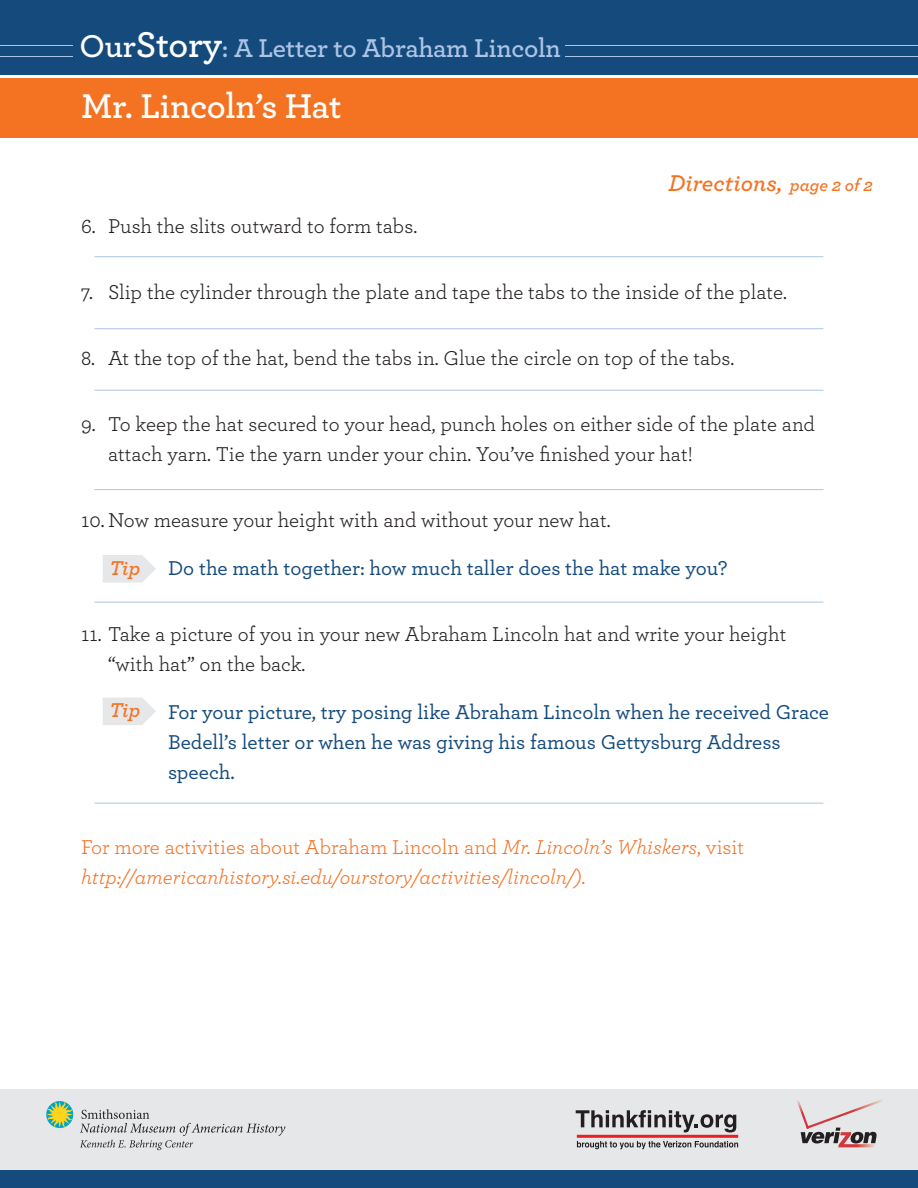
<style>
.page{position:relative;width:918px;height:1188px;background:#fff}
.page>*{position:absolute;margin:0;border:0;box-sizing:border-box;transform-origin:0 0}
.t1{font:600 36px "Archer";letter-spacing:-.01em;color:#fff}
.t2{font:600 27px "Archer";letter-spacing:-.015em;color:#adc4e5}
.t3{font:italic 600 24px "Archer";color:#f47323}
.t4{font:21px/30px "Archer";color:#231f20}
.t5{font:500 21px/30px "Archer";color:#144a7c}
.t6{font:italic 21px/30px "Archer";color:#f47323}
.t7{font:italic 600 21px "Archer";letter-spacing:-.005em;color:#f37325}
.s1{font-size:33px;color:#fff}
.s2{font-size:37.5px;color:#fff}
.s3{font-size:18px}
.s4{font-style:normal}
</style>
<div class="page">
<div style="left:0;top:0;width:918px;height:75px;background:#144a7c"></div>
<div style="left:0;top:78px;width:918px;height:60px;background:#f47323"></div>
<hr style="left:0;top:56px;width:918px;height:1px;background:#adc4e5">
<hr style="left:0;top:46px;width:918px;height:1px;background:#adc4e5">
<div style="left:0;top:1089px;width:918px;height:99px;background:#e6e7e9"></div>
<div style="left:0;top:1170px;width:918px;height:18px;background:#144a7c"></div>
<svg style="left:46px;top:1101px;width:239px;height:49px"></svg>
<svg style="left:797px;top:1099px;width:86px;height:48px"></svg>
<hr style="left:577px;top:1135px;width:161px;height:3px;background:#ee1d23">
<svg style="left:576px;top:1110px;width:160px;height:22px"></svg>
<svg style="left:577px;top:1141px;width:161px;height:8px"></svg>
<div style="left:74px;top:30px;width:492px;height:39px;background:#144a7c"></div>
<hr style="left:94px;top:390px;width:729px;height:1px;background:#adc4e5">
<hr style="left:94px;top:256px;width:729px;height:1px;background:#adc4e5">
<hr style="left:94px;top:489px;width:729px;height:1px;background:#adc4e5">
<hr style="left:94px;top:602px;width:729px;height:1px;background:#adc4e5">
<hr style="left:94px;top:803px;width:729px;height:1px;background:#adc4e5">
<svg style="left:103px;top:555px;width:53px;height:28px"></svg>
<svg style="left:103px;top:698px;width:53px;height:27px"></svg>
<hr style="left:94px;top:328px;width:729px;height:1px;background:#adc4e5">
<p class="t2" style="left:80px;top:28px;width:483px"><span class="s1">Our</span><span class="s2">Story</span>: A Letter to Abraham Lincoln</p>
<p class="t1" style="left:81px;top:79px;width:262px">Mr. Lincoln’s Hat</p>
<p class="t4" style="left:81px;top:210px;width:338px">6. Push the slits outward to form tabs.</p>
<p class="t3" style="left:669px;top:164px;width:206px">Directions, <span class="s3">page 2 of 2</span></p>
<p class="t4" style="left:81px;top:276px;width:707px">7. Slip the cylinder through the plate and tape the tabs to the inside of the plate.</p>
<p class="t4" style="left:81px;top:342px;width:655px">8. At the top of the hat, bend the tabs in. Glue the circle on top of the tabs.</p>
<p class="t4" style="left:108px;top:408px;width:709px;text-indent:-27px">9. To keep the hat secured to your head, punch holes on either side of the plate and attach yarn. Tie the yarn under your chin. You’ve finished your hat!</p>
<p class="t4" style="left:81px;top:504px;width:531px">10. Now measure your height with and without your new hat.</p>
<p class="t5" style="left:168px;top:552px;width:561px">Do the math together: how much taller does the hat make you?</p>
<p class="t7" style="left:109px;top:552px;width:32px">Tip</p>
<p class="t4" style="left:108px;top:618px;width:680px;text-indent:-27px">11. Take a picture of you in your new Abraham Lincoln hat and write your height “with hat” on the back.</p>
<p class="t5" style="left:168px;top:696px;width:663px">For your picture, try posing like Abraham Lincoln when he received Grace<br>Bedell’s letter or when he was giving his famous Gettysburg Address speech.</p>
<p class="t7" style="left:109px;top:694px;width:32px">Tip</p>
<p class="t6" style="left:81px;top:831px;width:665px"><span class="s4">For more activities about Abraham Lincoln and</span> Mr. Lincoln’s Whiskers<span class="s4">, visit </span>http://americanhistory.si.edu/ourstory/activities/lincoln/)<span class="s4">.</span></p>
</div>
